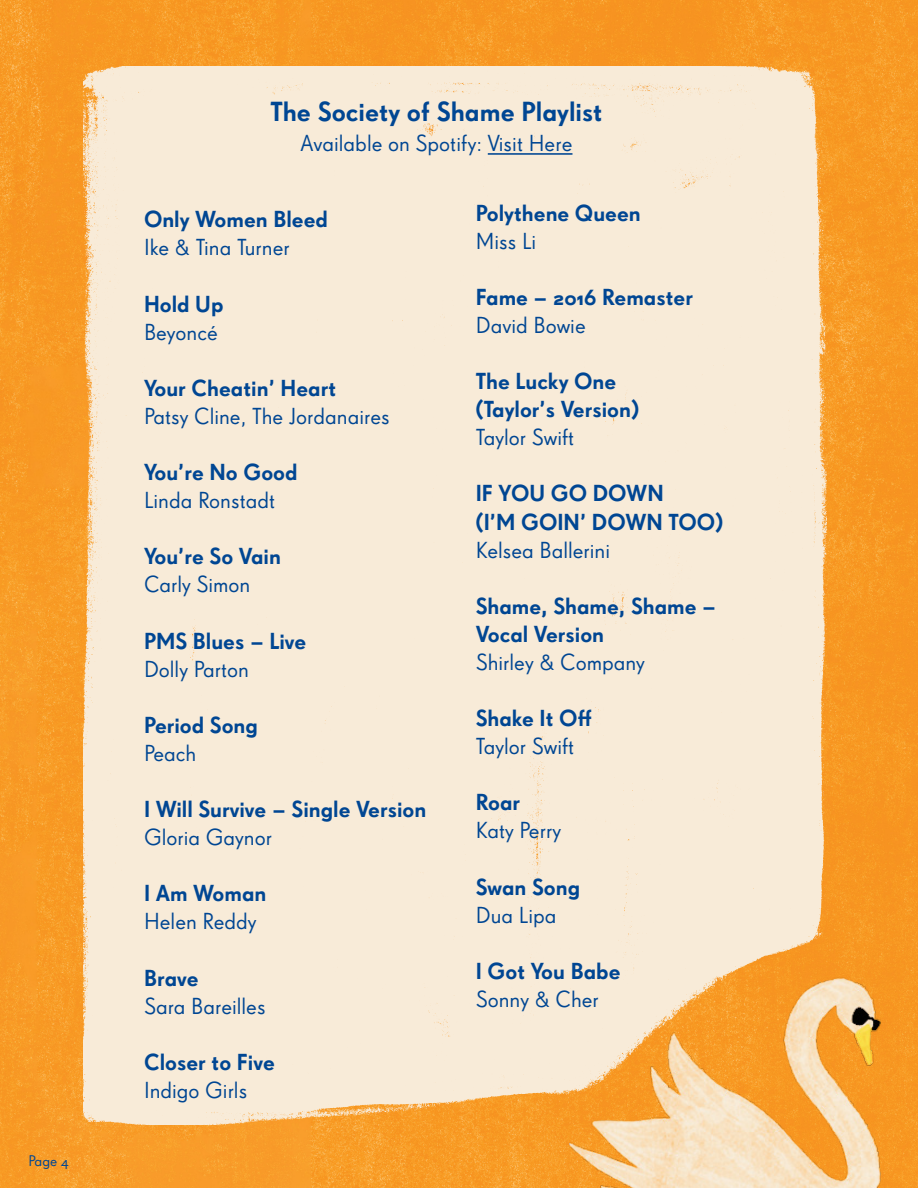
<style>
.page{position:relative;width:918px;height:1188px;background:#fff}
.page>*{position:absolute;margin:0;border:0;box-sizing:border-box;transform-origin:0 0}
.t1{font:500 26.7px "Super Grotesk OT";color:#004693}
.t2{font:500 22.5px/28px "Super Grotesk OT";color:#004693}
.t3{font:22.5px "Super Grotesk OT";color:#004693}
.t4{font:15px "Super Grotesk OT";color:#004693}
</style>
<div class="page">
<img style="left:0;top:0;width:918px;height:1188px">
<div style="left:83px;top:67px;width:734px;height:1058px;background:#f8ebd8"></div>
<hr style="left:488px;top:153px;width:84px;height:2px;background:#004693">
<img style="left:558px;top:934px;width:360px;height:254px">
<p class="t4" style="left:28px;top:1152px;width:42px">Page 4</p>
<p class="t1" style="left:270px;top:96px;width:334px">The Society of Shame Playlist</p>
<p class="t3" style="left:301px;top:131px;width:273px">Available on Spotify: Visit Here</p>
<p class="t2" style="left:144px;top:205px;width:185px">Only Women Bleed</p>
<p class="t3" style="left:144px;top:235px;width:147px">Ike &amp; Tina Turner</p>
<p class="t2" style="left:144px;top:290px;width:81px">Hold Up</p>
<p class="t3" style="left:144px;top:319px;width:75px">Beyoncé</p>
<p class="t2" style="left:144px;top:374px;width:194px">Your Cheatin’ Heart</p>
<p class="t3" style="left:144px;top:403px;width:247px">Patsy Cline, The Jordanaires</p>
<p class="t2" style="left:144px;top:458px;width:155px">You’re No Good</p>
<p class="t3" style="left:144px;top:487px;width:133px">Linda Ronstadt</p>
<p class="t2" style="left:144px;top:542px;width:138px">You’re So Vain</p>
<p class="t3" style="left:144px;top:572px;width:108px">Carly Simon</p>
<p class="t2" style="left:144px;top:627px;width:164px">PMS Blues – Live</p>
<p class="t3" style="left:144px;top:656px;width:107px">Dolly Parton</p>
<p class="t2" style="left:144px;top:711px;width:116px">Period Song</p>
<p class="t3" style="left:144px;top:740px;width:54px">Peach</p>
<p class="t2" style="left:144px;top:795px;width:284px">I Will Survive – Single Version</p>
<p class="t3" style="left:144px;top:824px;width:129px">Gloria Gaynor</p>
<p class="t2" style="left:144px;top:879px;width:124px">I Am Woman</p>
<p class="t3" style="left:144px;top:909px;width:114px">Helen Reddy</p>
<p class="t2" style="left:144px;top:964px;width:56px">Brave</p>
<p class="t3" style="left:144px;top:993px;width:123px">Sara Bareilles</p>
<p class="t2" style="left:144px;top:1048px;width:132px">Closer to Five</p>
<p class="t3" style="left:144px;top:1077px;width:105px">Indigo Girls</p>
<p class="t2" style="left:476px;top:199px;width:167px">Polythene Queen</p>
<p class="t3" style="left:476px;top:228px;width:62px">Miss Li</p>
<p class="t2" style="left:476px;top:283px;width:219px">Fame – 2016 Remaster</p>
<p class="t3" style="left:476px;top:312px;width:111px">David Bowie</p>
<p class="t2" style="left:476px;top:367px;width:165px">The Lucky One (Taylor’s Version)</p>
<p class="t3" style="left:476px;top:425px;width:100px">Taylor Swift</p>
<p class="t2" style="left:476px;top:479px;width:249px">IF YOU GO DOWN<br>(I’M GOIN’ DOWN TOO)</p>
<p class="t3" style="left:476px;top:537px;width:136px">Kelsea Ballerini</p>
<p class="t2" style="left:476px;top:592px;width:242px">Shame, Shame, Shame –<br>Vocal Version</p>
<p class="t3" style="left:476px;top:649px;width:171px">Shirley &amp; Company</p>
<p class="t2" style="left:476px;top:704px;width:118px">Shake It Off</p>
<p class="t3" style="left:476px;top:733px;width:100px">Taylor Swift</p>
<p class="t2" style="left:476px;top:788px;width:46px">Roar</p>
<p class="t3" style="left:476px;top:818px;width:87px">Katy Perry</p>
<p class="t2" style="left:476px;top:873px;width:106px">Swan Song</p>
<p class="t3" style="left:476px;top:902px;width:82px">Dua Lipa</p>
<p class="t2" style="left:476px;top:957px;width:146px">I Got You Babe</p>
<p class="t3" style="left:476px;top:986px;width:125px">Sonny &amp; Cher</p>
</div>
